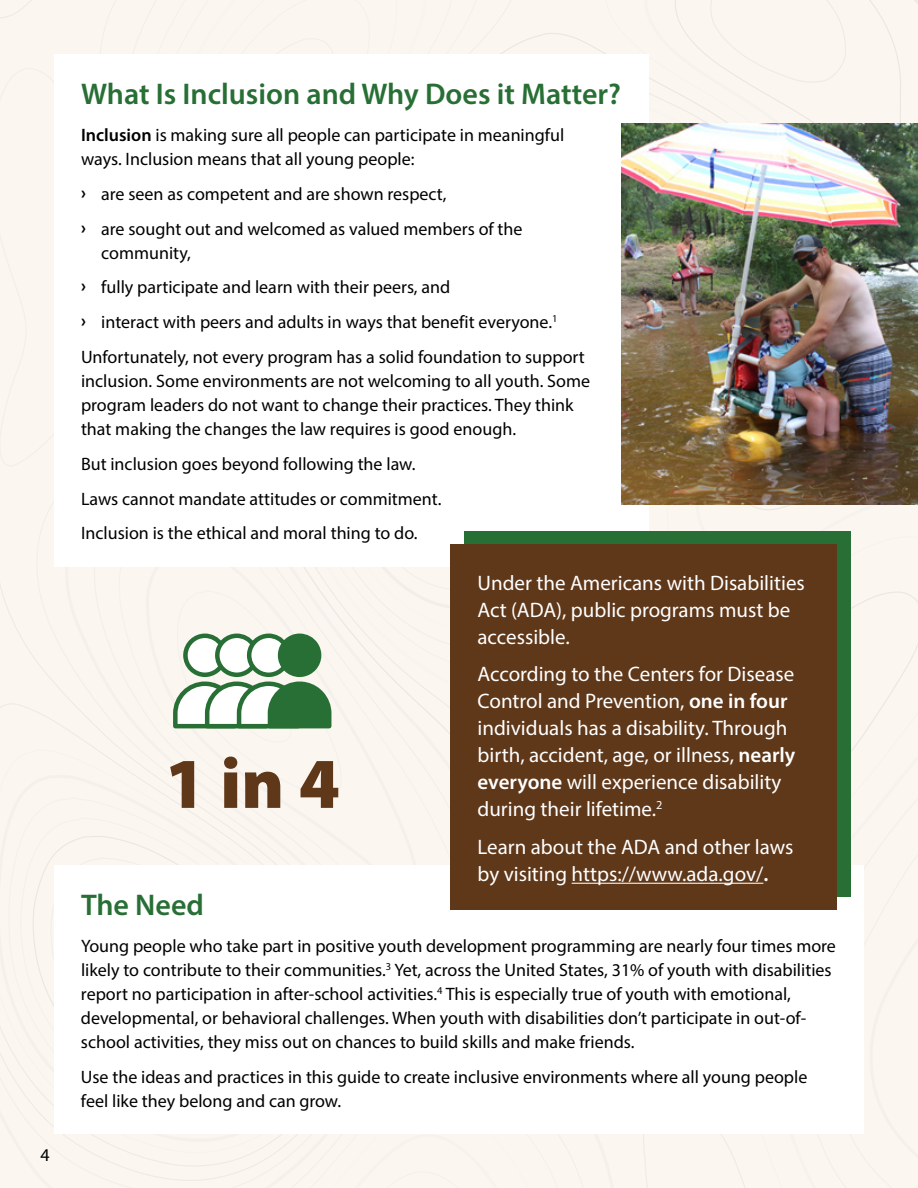
<style>
.page{position:relative;width:918px;height:1188px;background:#fff}
.page>*{position:absolute;margin:0;border:0;box-sizing:border-box;transform-origin:0 0}
.Heading__h1{font:900 72px "Myriad Pro";color:#5f3719}
.Heading__h1-2{font:600 30px "Myriad Pro";color:#276f34}
.Callout_box_white{font:21px/27px "Myriad Pro";color:#fff}
.t1{font:18px/24px "Myriad Pro";color:#000}
.s1{font-weight:600}
.s2{font-weight:700}
</style>
<div class="page">
<div style="left:642px;top:0;width:276px;height:1188px;background:#fbf6f0"></div>
<div style="left:367px;top:566px;width:228px;height:622px;background:#fbf6f0"></div>
<div style="left:367px;top:0;width:159px;height:54px;background:#fbf6f0"></div>
<div style="left:0;top:0;width:367px;height:1188px;background:#fbf6f0"></div>
<div style="left:54px;top:54px;width:594px;height:512px;background:#fff"></div>
<img style="left:621px;top:124px;width:297px;height:380px">
<svg style="left:171px;top:590px;width:172px;height:206px"></svg>
<div style="left:54px;top:865px;width:810px;height:269px;background:#fff"></div>
<div style="left:464px;top:531px;width:386px;height:366px;background:#276f34"></div>
<div style="left:451px;top:545px;width:386px;height:365px;background:#5f3719"></div>
<hr style="left:572px;top:883px;width:191px;height:1px;background:#fff">
<p class="t1" style="left:40px;top:1143px;width:11px">4</p>
<h1 class="Heading__h1-2" style="left:81px;top:74px;width:542px">What Is Inclusion and Why Does it Matter?</h1>
<p class="t1" style="left:81px;top:123px;width:485px"><span class="s1">Inclusion</span> is making sure all people can participate in meaningful ways. Inclusion means that all young people:</p>
<p class="t1" style="left:81px;top:181px;width:367px"><span class="s2">Ű</span> are seen as competent and are shown respect,</p>
<p class="t1" style="left:101px;top:216px;width:423px;text-indent:-20px"><span class="s2">Ű</span> are sought out and welcomed as valued members of the community,</p>
<p class="t1" style="left:81px;top:275px;width:371px"><span class="s2">Ű</span> fully participate and learn with their peers, and</p>
<p class="t1" style="left:81px;top:310px;width:478px"><span class="s2">Ű</span> interact with peers and adults in ways that benefit everyone.<sup>1</sup></p>
<p class="t1" style="left:81px;top:345px;width:511px">Unfortunately, not every program has a solid foundation to support inclusion. Some environments are not welcoming to all youth. Some program leaders do not want to change their practices. They think that making the changes the law requires is good enough.</p>
<p class="t1" style="left:81px;top:451px;width:336px">But inclusion goes beyond following the law.</p>
<p class="t1" style="left:81px;top:486px;width:362px">Laws cannot mandate attitudes or commitment.</p>
<p class="t1" style="left:81px;top:521px;width:338px">Inclusion is the ethical and moral thing to do.</p>
<h1 class="Heading__h1" style="left:165px;top:736px;width:177px">1 in 4</h1>
<p class="Callout_box_white" style="left:478px;top:569px;width:329px">Under the Americans with Disabilities<br>Act (ADA), public programs must be accessible.</p>
<p class="Callout_box_white" style="left:478px;top:660px;width:319px">According to the Centers for Disease Control and Prevention, <span class="s1">one in four </span>individuals has a disability. Through birth, accident, age, or illness, <span class="s1">nearly everyone</span> will experience disability during their lifetime.<sup>2</sup></p>
<p class="Callout_box_white" style="left:478px;top:833px;width:317px">Learn about the ADA and other laws by visiting https://www.ada.gov/<span class="s1">.</span></p>
<h1 class="Heading__h1-2" style="left:81px;top:886px;width:124px">The Need</h1>
<p class="t1" style="left:81px;top:934px;width:756px">Young people who take part in positive youth development programming are nearly four times more likely to contribute to their communities.<sup>3</sup> Yet, across the United States, 31% of youth with disabilities report no participation in after-school activities.<sup>4</sup> This is especially true of youth with emotional, developmental, or behavioral challenges. When youth with disabilities don’t participate in out-of&shy;school activities, they miss out on chances to build skills and make friends.</p>
<p class="t1" style="left:81px;top:1065px;width:728px">Use the ideas and practices in this guide to create inclusive environments where all young people feel like they belong and can grow.</p>
</div>
